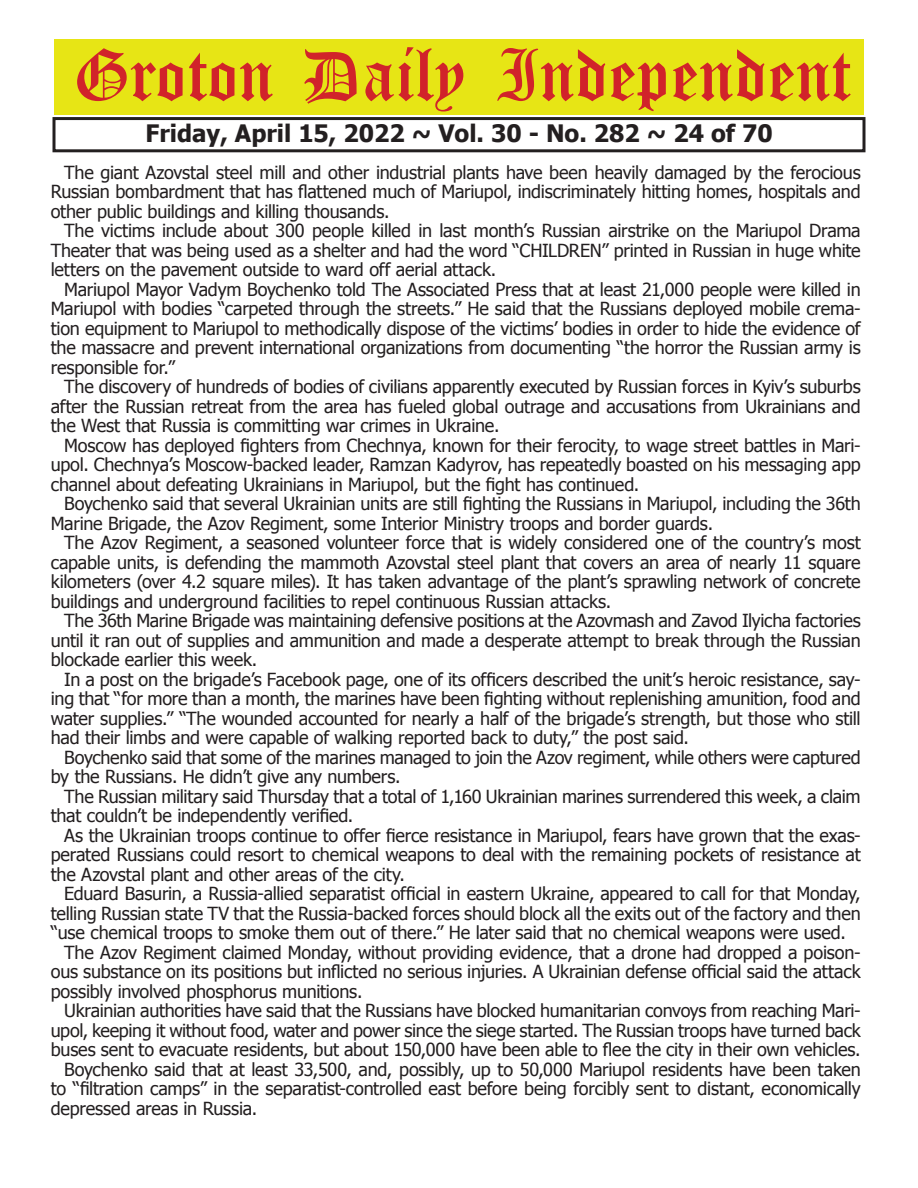
<style>
.page{position:relative;width:918px;height:1188px;background:#fff}
.page>*{position:absolute;margin:0;border:0;box-sizing:border-box;transform-origin:0 0}
.t1{font:54px "Old English Five";color:#d1232a}
.t2{font:700 24px "Tahoma";color:#231f20}
.t3{font:18px/19.5px "Tahoma";letter-spacing:-.015em;color:#231f20;text-align:justify}
</style>
<div class="page">
<div style="left:52px;top:117px;width:814px;height:35px;border:3px solid #231f20"></div>
<div style="left:54px;top:40px;width:810px;height:75px;background:#e7e515"></div>
<h1 class="t1" style="left:73px;top:50px;width:779px">Groton Daily Independent</h1>
<h2 class="t2" style="left:145px;top:116px;width:629px">Friday, April 15, 2022 ~ Vol. 30 - No. 282 ~ 24 of 70</h2>
<p class="t3" style="left:51px;top:162px;width:812px;text-indent:14px">The giant Azovstal steel mill and other industrial plants have been heavily damaged by the ferocious Russian bombardment that has flattened much of Mariupol, indiscriminately hitting homes, hospitals and other public buildings and killing thousands.</p>
<p class="t3" style="left:51px;top:220px;width:811px;text-indent:14px">The victims include about 300 people killed in last month’s Russian airstrike on the Mariupol Drama Theater that was being used as a shelter and had the word “CHILDREN” printed in Russian in huge white letters on the pavement outside to ward off aerial attack.</p>
<p class="t3" style="left:51px;top:279px;width:812px;text-indent:14px">Mariupol Mayor Vadym Boychenko told The Associated Press that at least 21,000 people were killed in Mariupol with bodies “carpeted through the streets.” He said that the Russians deployed mobile crema&shy;tion equipment to Mariupol to methodically dispose of the victims’ bodies in order to hide the evidence of the massacre and prevent international organizations from documenting “the horror the Russian army is responsible for.”</p>
<p class="t3" style="left:51px;top:376px;width:811px;text-indent:14px">The discovery of hundreds of bodies of civilians apparently executed by Russian forces in Kyiv’s suburbs after the Russian retreat from the area has fueled global outrage and accusations from Ukrainians and the West that Russia is committing war crimes in Ukraine.</p>
<p class="t3" style="left:51px;top:435px;width:812px;text-indent:14px">Moscow has deployed fighters from Chechnya, known for their ferocity, to wage street battles in Mari&shy;upol. Chechnya’s Moscow-backed leader, Ramzan Kadyrov, has repeatedly boasted on his messaging app channel about defeating Ukrainians in Mariupol, but the fight has continued.</p>
<p class="t3" style="left:51px;top:493px;width:812px;text-indent:14px">Boychenko said that several Ukrainian units are still fighting the Russians in Mariupol, including the 36th<br>Marine Brigade, the Azov Regiment, some Interior Ministry troops and border guards.</p>
<p class="t3" style="left:51px;top:532px;width:811px;text-indent:14px">The Azov Regiment, a seasoned volunteer force that is widely considered one of the country’s most capable units, is defending the mammoth Azovstal steel plant that covers an area of nearly 11 square kilometers (over 4.2 square miles). It has taken advantage of the plant’s sprawling network of concrete buildings and underground facilities to repel continuous Russian attacks.</p>
<p class="t3" style="left:51px;top:610px;width:811px;text-indent:14px">The 36th Marine Brigade was maintaining defensive positions at the Azovmash and Zavod Ilyicha factories until it ran out of supplies and ammunition and made a desperate attempt to break through the Russian blockade earlier this week.</p>
<p class="t3" style="left:51px;top:669px;width:812px;text-indent:14px">In a post on the brigade’s Facebook page, one of its officers described the unit’s heroic resistance, say&shy;ing that “for more than a month, the marines have been fighting without replenishing amunition, food and water supplies.” “The wounded accounted for nearly a half of the brigade’s strength, but those who still had their limbs and were capable of walking reported back to duty,” the post said.</p>
<p class="t3" style="left:51px;top:747px;width:812px;text-indent:14px">Boychenko said that some of the marines managed to join the Azov regiment, while others were captured by the Russians. He didn’t give any numbers.</p>
<p class="t3" style="left:51px;top:786px;width:812px;text-indent:14px">The Russian military said Thursday that a total of 1,160 Ukrainian marines surrendered this week, a claim that couldn’t be independently verified.</p>
<p class="t3" style="left:51px;top:825px;width:812px;text-indent:14px">As the Ukrainian troops continue to offer fierce resistance in Mariupol, fears have grown that the exas&shy;perated Russians could resort to chemical weapons to deal with the remaining pockets of resistance at the Azovstal plant and other areas of the city.</p>
<p class="t3" style="left:64px;top:883px;width:798px">Eduard Basurin, a Russia-allied separatist official in eastern Ukraine, appeared to call for that Monday,</p>
<p class="t3" style="left:51px;top:903px;width:811px">telling Russian state TV that the Russia-backed forces should block all the exits out of the factory and then</p>
<p class="t3" style="left:51px;top:922px;width:797px">“use chemical troops to smoke them out of there.” He later said that no chemical weapons were used.</p>
<p class="t3" style="left:64px;top:942px;width:798px">The Azov Regiment claimed Monday, without providing evidence, that a drone had dropped a poison-</p>
<p class="t3" style="left:51px;top:961px;width:811px">ous substance on its positions but inflicted no serious injuries. A Ukrainian defense official said the attack</p>
<p class="t3" style="left:51px;top:981px;width:313px">possibly involved phosphorus munitions.</p>
<p class="t3" style="left:64px;top:1000px;width:798px">Ukrainian authorities have said that the Russians have blocked humanitarian convoys from reaching Mari-</p>
<p class="t3" style="left:51px;top:1020px;width:812px">upol, keeping it without food, water and power since the siege started. The Russian troops have turned back</p>
<p class="t3" style="left:51px;top:1039px;width:811px">buses sent to evacuate residents, but about 150,000 have been able to flee the city in their own vehicles.</p>
<p class="t3" style="left:64px;top:1059px;width:798px">Boychenko said that at least 33,500, and, possibly, up to 50,000 Mariupol residents have been taken</p>
<p class="t3" style="left:51px;top:1078px;width:811px">to “filtration camps” in the separatist-controlled east before being forcibly sent to distant, economically</p>
<p class="t3" style="left:51px;top:1098px;width:208px">depressed areas in Russia.</p>
</div>
